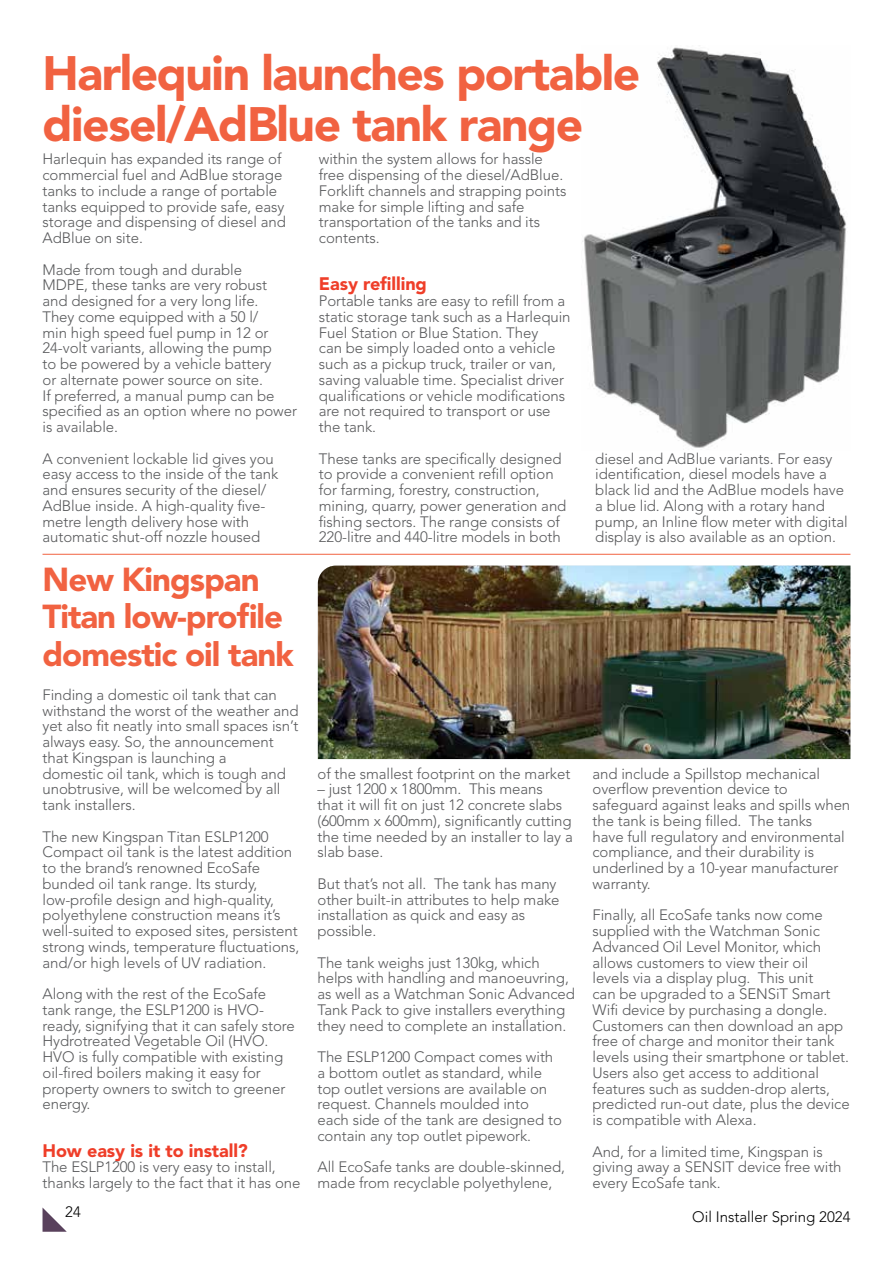
<style>
.page{position:relative;width:893px;height:1263px;background:#fff}
.page>*{position:absolute;margin:0;border:0;box-sizing:border-box;transform-origin:0 0}
.t1{font:900 47.85px/51px "Avenir LT Std";letter-spacing:-.03em;color:#f16241}
.t2{font:900 33px/37.5px "Avenir LT Std";letter-spacing:-.03em;color:#f16241}
.t3{font:900 18px "Avenir LT Std";letter-spacing:-.005em;color:#ef3e29}
.t4{font:300 15px/15.8px "Avenir LT Std";letter-spacing:-.005em;color:#58595b}
.t5{font:300 15px "Avenir LT Std";color:#000}
</style>
<div class="page">
<svg style="left:43px;top:1208px;width:24px;height:24px"></svg>
<hr style="left:43px;top:554px;width:807px;height:1px;background:#f16241">
<img style="left:582px;top:47px;width:264px;height:401px">
<img style="left:318px;top:566px;width:532px;height:193px">
<h1 class="t1" style="left:43px;top:48px;width:599px">Harlequin launches portable diesel/AdBlue tank range</h1>
<p class="t4" style="left:319px;top:151px;width:249px">within the system allows for hassle free dispensing of the diesel/AdBlue.<br>Forklift channels and strapping points make for simple lifting and safe transportation of the tanks and its contents.</p>
<p class="t3" style="left:319px;top:273px;width:109px">Easy refilling</p>
<p class="t4" style="left:319px;top:293px;width:253px">Portable tanks are easy to refill from a static storage tank such as a Harlequin Fuel Station or Blue Station. They<br>can be simply loaded onto a vehicle such as a pickup truck, trailer or van, saving valuable time. Specialist driver qualifications or vehicle modifications are not required to transport or use the tank.</p>
<p class="t4" style="left:319px;top:451px;width:249px">These tanks are specifically designed to provide a convenient refill option for farming, forestry, construction, mining, quarry, power generation and fishing sectors. The range consists of 220-litre and 440-litre models in both</p>
<p class="t4" style="left:595px;top:451px;width:254px">diesel and AdBlue variants. For easy identification, diesel models have a black lid and the AdBlue models have a blue lid. Along with a rotary hand pump, an Inline flow meter with digital display is also available as an option.</p>
<p class="t4" style="left:43px;top:151px;width:245px">Harlequin has expanded its range of commercial fuel and AdBlue storage tanks to include a range of portable tanks equipped to provide safe, easy storage and dispensing of diesel and<br>AdBlue on site.</p>
<p class="t4" style="left:43px;top:262px;width:256px">Made from tough and durable<br>MDPE, these tanks are very robust<br>and designed for a very long life.<br>They come equipped with a 50 l/<br>min high speed fuel pump in 12 or<br>24-volt variants, allowing the pump<br>to be powered by a vehicle battery<br>or alternate power source on site.<br>If preferred, a manual pump can be specified as an option where no power is available.</p>
<p class="t4" style="left:43px;top:451px;width:237px">A convenient lockable lid gives you easy access to the inside of the tank and ensures security of the diesel/ AdBlue inside. A high-quality five&shy;metre length delivery hose with automatic shut-off nozzle housed</p>
<h2 class="t2" style="left:43px;top:560px;width:253px">New Kingspan<br>Titan low-profile domestic oil tank</h2>
<p class="t4" style="left:43px;top:687px;width:257px">Finding a domestic oil tank that can withstand the worst of the weather and yet also fit neatly into small spaces isn’t always easy. So, the announcement that Kingspan is launching a<br>domestic oil tank, which is tough and unobtrusive, will be welcomed by all tank installers.</p>
<p class="t4" style="left:43px;top:829px;width:258px">The new Kingspan Titan ESLP1200<br>Compact oil tank is the latest addition to the brand’s renowned EcoSafe bunded oil tank range. Its sturdy, low-profile design and high-quality, polyethylene construction means it’s well-suited to exposed sites, persistent strong winds, temperature fluctuations, and/or high levels of UV radiation.</p>
<p class="t4" style="left:43px;top:986px;width:254px">Along with the rest of the EcoSafe tank range, the ESLP1200 is HVO&shy;ready, signifying that it can safely store<br>Hydrotreated Vegetable Oil (HVO.<br>HVO is fully compatible with existing oil-fired boilers making it easy for property owners to switch to greener energy.</p>
<p class="t3" style="left:43px;top:1139px;width:207px">How easy is it to install?</p>
<p class="t4" style="left:43px;top:1159px;width:259px">The ESLP1200 is very easy to install, thanks largely to the fact that it has one</p>
<p class="t5" style="left:65px;top:1203px;width:17px">24</p>
<p class="t4" style="left:317px;top:766px;width:254px">of the smallest footprint on the market</p>
<p class="t4" style="left:317px;top:781px;width:257px">– just 1200 x 1800mm. This means<br>that it will fit on just 12 concrete slabs (600mm x 600mm), significantly cutting the time needed by an installer to lay a slab base.</p>
<p class="t4" style="left:317px;top:876px;width:244px">But that’s not all. The tank has many other built-in attributes to help make installation as quick and easy as possible.</p>
<p class="t4" style="left:317px;top:955px;width:259px">The tank weighs just 130kg, which helps with handling and manoeuvring, as well as a Watchman Sonic Advanced Tank Pack to give installers everything they need to complete an installation.</p>
<p class="t4" style="left:317px;top:1049px;width:246px">The ESLP1200 Compact comes with a bottom outlet as standard, while top outlet versions are available on request. Channels moulded into each side of the tank are designed to contain any top outlet pipework.</p>
<p class="t4" style="left:317px;top:1159px;width:249px">All EcoSafe tanks are double-skinned, made from recyclable polyethylene,</p>
<p class="t4" style="left:592px;top:766px;width:259px">and include a Spillstop mechanical overflow prevention device to safeguard against leaks and spills when the tank is being filled. The tanks<br>have full regulatory and environmental compliance, and their durability is underlined by a 10-year manufacturer warranty.</p>
<p class="t4" style="left:592px;top:907px;width:259px">Finally, all EcoSafe tanks now come supplied with the Watchman Sonic Advanced Oil Level Monitor, which allows customers to view their oil<br>levels via a display plug. This unit<br>can be upgraded to a SENSiT Smart Wifi device by purchasing a dongle.<br>Customers can then download an app free of charge and monitor their tank levels using their smartphone or tablet.<br>Users also get access to additional features such as sudden-drop alerts, predicted run-out date, plus the device is compatible with Alexa.</p>
<p class="t4" style="left:592px;top:1144px;width:251px">And, for a limited time, Kingspan is giving away a SENSIT device free with every EcoSafe tank.</p>
<p class="t5" style="left:692px;top:1208px;width:160px">Oil Installer Spring 2024</p>
</div>
